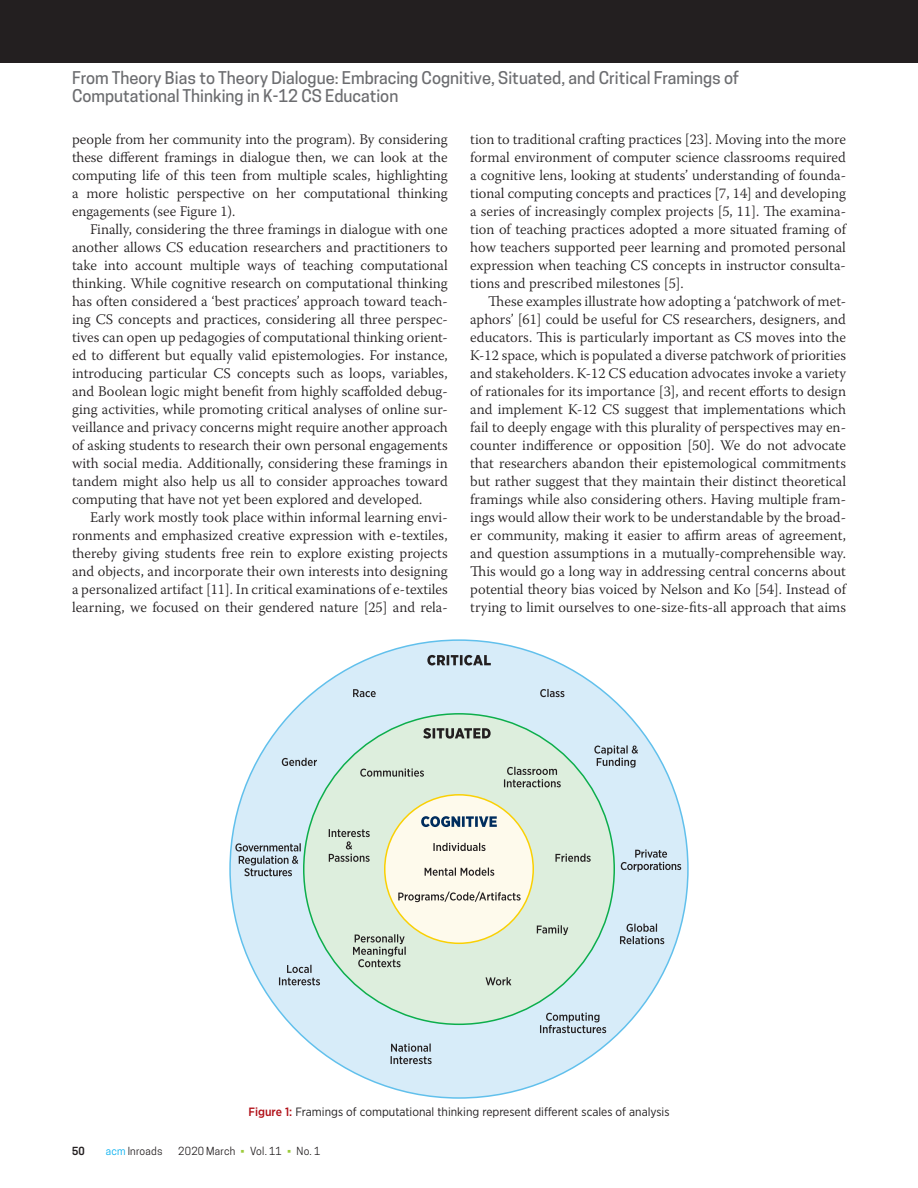
<style>
.page{position:relative;width:918px;height:1188px;background:#fff}
.page>*{position:absolute;margin:0;border:0;box-sizing:border-box;transform-origin:0 0}
.t1{font:500 16.5px/18px "Cooper Hewitt";color:#6c6d70}
.t2{font:300 14.7px/18px "Warnock Pro";color:#231f20;text-align:justify}
.t3{font:12px "Gotham Narrow";color:#231f20}
.t4{font:10.5px "Cooper Hewitt";letter-spacing:.02em;color:#231f20}
.t5{font:600 10.5px "Cooper Hewitt";color:#231f20}
.s1{font-weight:500;color:#b00d15}
.s2{color:#00aeef}
.s3{color:#9ccb3b}
</style>
<div class="page">
<div style="left:0;top:0;width:918px;height:63px;background:#231f20"></div>
<div style="left:230px;top:640px;width:458px;height:458px;background:#d7ecf9;border-radius:50%"></div>
<div style="left:304px;top:714px;width:310px;height:310px;background:#ded;border-radius:50%"></div>
<div style="left:385px;top:795px;width:148px;height:148px;background:#fefaec;border-radius:50%"></div>
<svg style="left:427px;top:655px;width:64px;height:10px"></svg>
<svg style="left:423px;top:728px;width:68px;height:11px"></svg>
<svg style="left:398px;top:892px;width:123px;height:10px"></svg>
<svg style="left:425px;top:868px;width:69px;height:8px"></svg>
<svg style="left:433px;top:843px;width:53px;height:8px"></svg>
<svg style="left:353px;top:689px;width:23px;height:8px"></svg>
<svg style="left:540px;top:689px;width:24px;height:8px"></svg>
<svg style="left:282px;top:758px;width:35px;height:8px"></svg>
<svg style="left:594px;top:745px;width:44px;height:23px"></svg>
<svg style="left:504px;top:767px;width:57px;height:20px"></svg>
<svg style="left:360px;top:769px;width:64px;height:8px"></svg>
<svg style="left:555px;top:854px;width:36px;height:8px"></svg>
<svg style="left:329px;top:829px;width:41px;height:33px"></svg>
<svg style="left:537px;top:925px;width:31px;height:10px"></svg>
<svg style="left:486px;top:977px;width:25px;height:8px"></svg>
<svg style="left:353px;top:934px;width:53px;height:33px"></svg>
<svg style="left:235px;top:843px;width:66px;height:33px"></svg>
<svg style="left:621px;top:850px;width:60px;height:22px"></svg>
<svg style="left:279px;top:965px;width:41px;height:20px"></svg>
<svg style="left:620px;top:924px;width:44px;height:20px"></svg>
<svg style="left:391px;top:1044px;width:41px;height:20px"></svg>
<svg style="left:540px;top:1013px;width:66px;height:20px"></svg>
<svg style="left:421px;top:816px;width:76px;height:11px"></svg>
<p class="t1" style="left:72px;top:69px;width:669px">From Theory Bias to Theory Dialogue: Embracing Cognitive, Situated, and Critical Framings of<br>Computational Thinking in K-12 CS Education</p>
<p class="t2" style="left:470px;top:130px;width:377px">tion to traditional crafting practices [23]. Moving into the more formal environment of computer science classrooms required a cognitive lens, looking at students’ understanding of founda&shy;tional computing concepts and practices [7, 14] and developing a series of increasingly complex projects [5, 11]. The examina&shy;tion of teaching practices adopted a more situated framing of how teachers supported peer learning and promoted personal expression when teaching CS concepts in instructor consulta&shy;tions and prescribed milestones [5].</p>
<p class="t2" style="left:470px;top:292px;width:377px;text-indent:18px">These examples illustrate how adopting a ‘patchwork of met&shy;aphors’ [61] could be useful for CS researchers, designers, and educators. This is particularly important as CS moves into the K-12 space, which is populated a diverse patchwork of priorities and stakeholders. K-12 CS education advocates invoke a variety of rationales for its importance [3], and recent efforts to design and implement K-12 CS suggest that implementations which fail to deeply engage with this plurality of perspectives may en&shy;counter indifference or opposition [50]. We do not advocate that researchers abandon their epistemological commitments but rather suggest that they maintain their distinct theoretical framings while also considering others. Having multiple fram&shy;ings would allow their work to be understandable by the broad&shy;er community, making it easier to affirm areas of agreement, and question assumptions in a mutually-comprehensible way.<br>This would go a long way in addressing central concerns about potential theory bias voiced by Nelson and Ko [54]. Instead of trying to limit ourselves to one-size-fits-all approach that aims</p>
<p class="t2" style="left:72px;top:130px;width:377px">people from her community into the program). By considering these different framings in dialogue then, we can look at the computing life of this teen from multiple scales, highlighting a more holistic perspective on her computational thinking engagements (see Figure 1).</p>
<p class="t2" style="left:72px;top:220px;width:377px;text-indent:18px">Finally, considering the three framings in dialogue with one another allows CS education researchers and practitioners to take into account multiple ways of teaching computational thinking. While cognitive research on computational thinking has often considered a ‘best practices’ approach toward teach&shy;ing CS concepts and practices, considering all three perspec&shy;tives can open up pedagogies of computational thinking orient&shy;ed to different but equally valid epistemologies. For instance, introducing particular CS concepts such as loops, variables, and Boolean logic might benefit from highly scaffolded debug&shy;ging activities, while promoting critical analyses of online sur&shy;veillance and privacy concerns might require another approach of asking students to research their own personal engagements with social media. Additionally, considering these framings in tandem might also help us all to consider approaches toward computing that have not yet been explored and developed.</p>
<p class="t2" style="left:72px;top:508px;width:377px;text-indent:18px">Early work mostly took place within informal learning envi&shy;ronments and emphasized creative expression with e-textiles, thereby giving students free rein to explore existing projects and objects, and incorporate their own interests into designing a personalized artifact [11]. In critical examinations of e-textiles learning, we focused on their gendered nature [25] and rela-</p>
<p class="t3" style="left:248px;top:1104px;width:423px"><span class="s1">Figure 1:</span> Framings of computational thinking represent different scales of analysis</p>
<p class="t5" style="left:72px;top:1145px;width:14px">50</p>
<p class="t4" style="left:106px;top:1145px;width:58px"><span class="s2">acm</span> Inroads</p>
<p class="t4" style="left:178px;top:1145px;width:144px">2020 March <span class="s3">•</span> Vol. 11 <span class="s3">•</span> No. 1</p>
</div>
